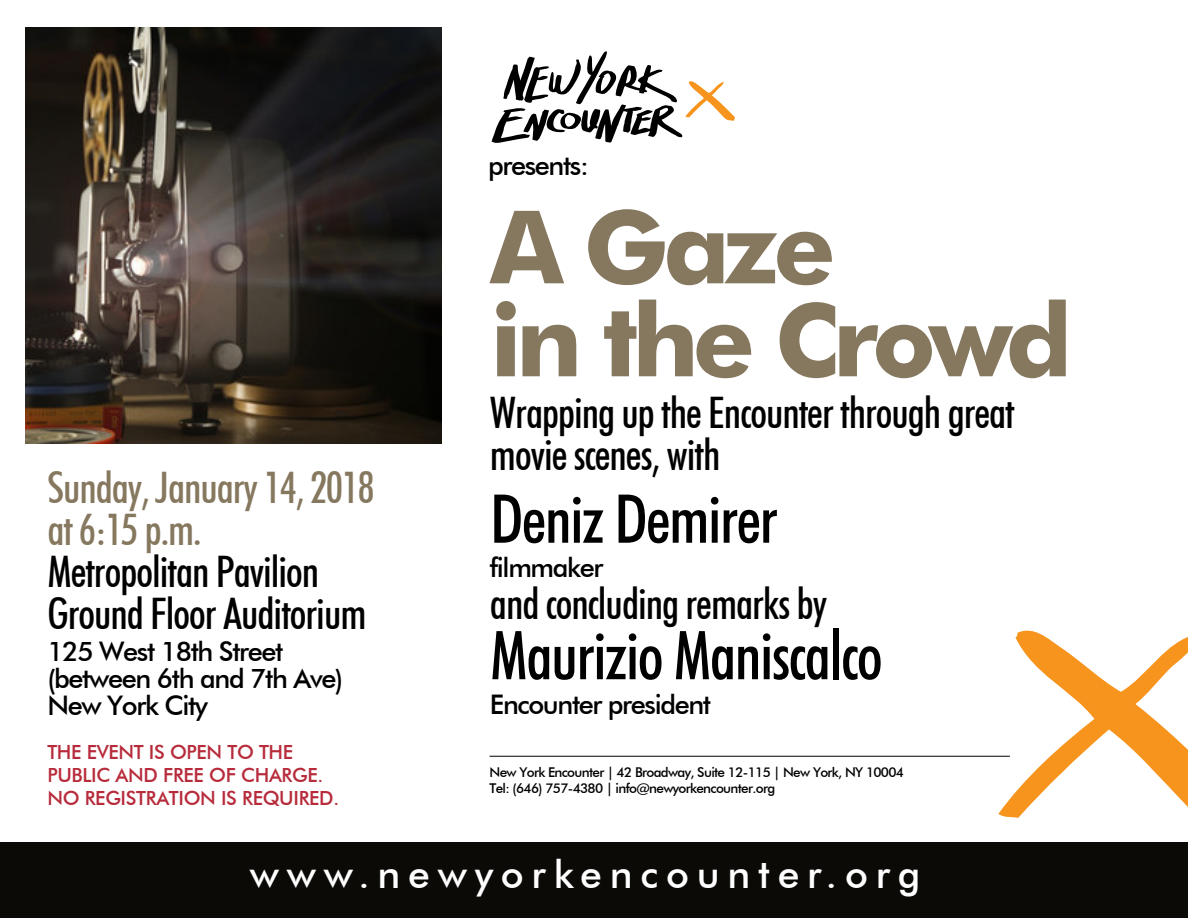
<style>
.page{position:relative;width:1188px;height:918px;background:#fff}
.page>*{position:absolute;margin:0;border:0;box-sizing:border-box;transform-origin:0 0}
.t1{font:700 101.4px/93px "Futura BT";letter-spacing:-.055em;color:#86785f}
.t2{font:500 condensed 67.5px "Futura BT";letter-spacing:-.025em;color:#000}
.t3{font:500 condensed 43.5px/42px "Futura BT";letter-spacing:-.025em;color:#000}
.t4{font:500 condensed 43.5px/42px "Futura BT";letter-spacing:-.025em;color:#86785f}
.t5{font:500 39px "Futura BT";letter-spacing:.2em;color:#fff}
.t6{font:500 27px/27px "Futura BT";letter-spacing:-.05em;color:#000}
.t7{font:500 19.5px/23.4px "Futura BT";letter-spacing:-.02em;color:#b72b3b}
.t8{font:500 13.5px/16.2px "Futura BT";letter-spacing:-.05em;color:#000}
</style>
<div class="page">
<svg style="left:998px;top:630px;width:190px;height:188px"></svg>
<div style="left:0;top:842px;width:1188px;height:76px;background:#0b0a07"></div>
<svg style="left:492px;top:51px;width:243px;height:92px"></svg>
<hr style="left:490px;top:756px;width:520px;height:1px;background:#000">
<img style="left:25px;top:27px;width:416px;height:416px">
<p class="t4" style="left:47px;top:466px;width:329px">Sunday, January 14, 2018 at 6:15 p.m.</p>
<p class="t3" style="left:47px;top:550px;width:321px">Metropolitan Pavilion<br>Ground Floor Auditorium</p>
<p class="t6" style="left:47px;top:638px;width:297px">125 West 18th Street (between 6th and 7th Ave)<br>New York City</p>
<p class="t7" style="left:47px;top:740px;width:293px">THE EVENT IS OPEN TO THE<br>PUBLIC AND FREE OF CHARGE.<br>NO REGISTRATION IS REQUIRED.</p>
<p class="t6" style="left:488px;top:152px;width:102px">presents:</p>
<h1 class="t1" style="left:490px;top:200px;width:584px">A Gaze<br>in the Crowd</h1>
<p class="t3" style="left:490px;top:391px;width:526px">Wrapping up the Encounter through great movie scenes, with</p>
<h2 class="t2" style="left:490px;top:478px;width:289px">Deniz Demirer</h2>
<p class="t6" style="left:490px;top:554px;width:115px">filmmaker</p>
<p class="t3" style="left:490px;top:582px;width:339px">and concluding remarks by</p>
<h2 class="t2" style="left:490px;top:614px;width:394px">Maurizio Maniscalco</h2>
<p class="t6" style="left:490px;top:690px;width:223px">Encounter president</p>
<p class="t8" style="left:490px;top:764px;width:416px">New York Encounter | 42 Broadway, Suite 12-115 | New York, NY 10004<br>Tel: (646) 757-4380 | info@newyorkencounter.org</p>
<p class="t5" style="left:250px;top:850px;width:672px">www.newyorkencounter.org</p>
</div>
